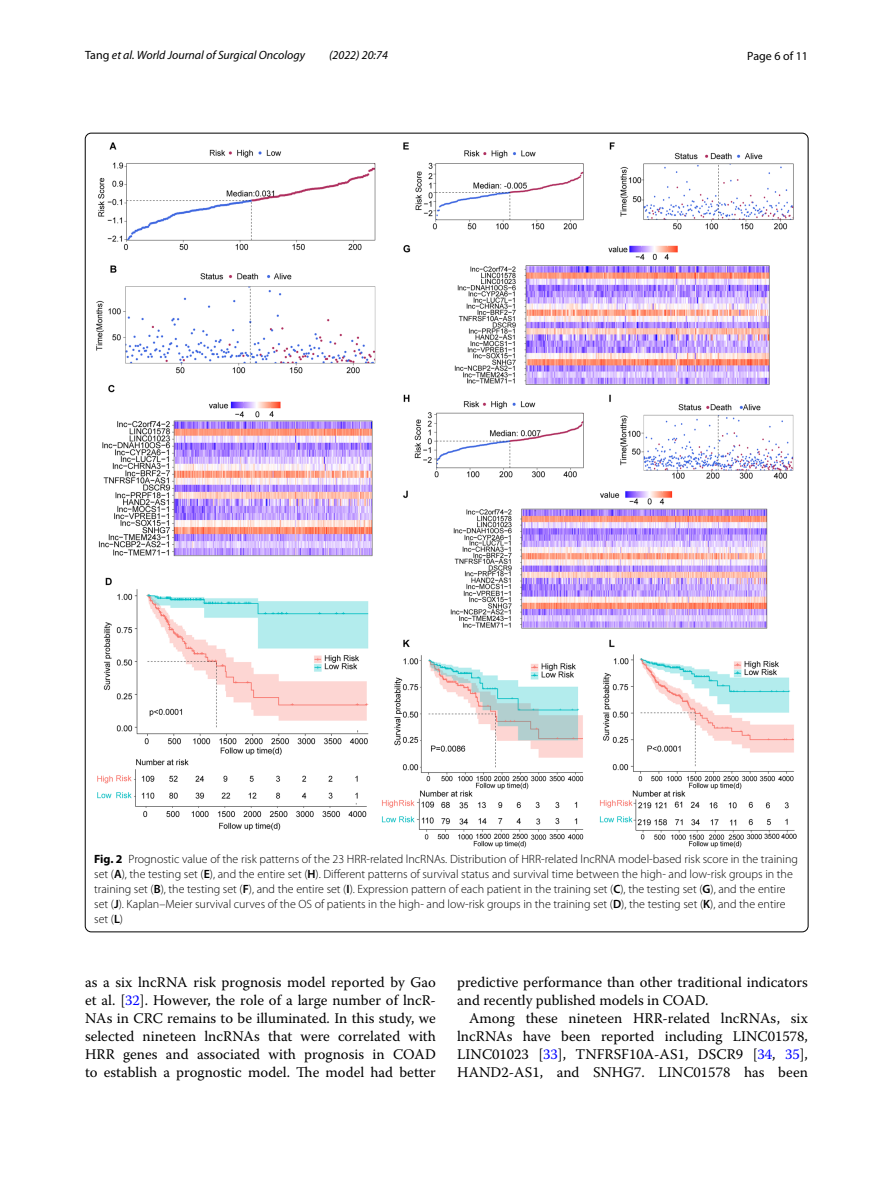
<style>
.page{position:relative;width:893px;height:1187px;background:#fff}
.page>*{position:absolute;margin:0;border:0;box-sizing:border-box;transform-origin:0 0}
.t1{font:14.7px/18px "Warnock Pro";color:#000;text-align:justify}
.t2{font:300 12px/15px "Myriad Pro";color:#000}
.t3{font:italic 12px "Myriad Pro";color:#000}
.t4{font:12px "Myriad Pro";color:#000}
.s1{font-style:normal}
.s2{font-weight:700}
.s3{font-weight:600}
.s4{color:#00f}
</style>
<div class="page">
<img style="left:96px;top:142px;width:701px;height:705px">
<p class="t3" style="left:85px;top:48px;width:222px"><span class="s1">Tang</span> et al. World Journal of Surgical Oncology</p>
<p class="t3" style="left:329px;top:48px;width:60px">(2022) 20:74</p>
<p class="t4" style="left:747px;top:48px;width:62px">Page 6 of 11</p>
<p class="t2" style="left:94px;top:851px;width:705px"><span class="s2">Fig. 2</span> Prognostic value of the risk patterns of the 23 HRR-related lncRNAs. Distribution of HRR-related lncRNA model-based risk score in the training set (<span class="s3">A</span>), the testing set (<span class="s3">E</span>), and the entire set (<span class="s3">H</span>). Different patterns of survival status and survival time between the high- and low-risk groups in the training set (<span class="s3">B</span>), the testing set (<span class="s3">F</span>), and the entire set (<span class="s3">I</span>). Expression pattern of each patient in the training set (<span class="s3">C</span>), the testing set (<span class="s3">G</span>), and the entire set (<span class="s3">J</span>). Kaplan–Meier survival curves of the OS of patients in the high- and low-risk groups in the training set (<span class="s3">D</span>), the testing set (<span class="s3">K</span>), and the entire set (<span class="s3">L</span>)</p>
<p class="t1" style="left:85px;top:972px;width:352px">as a six lncRNA risk prognosis model reported by Gao et al. [<span class="s4">32</span>]. However, the role of a large number of lncR-NAs in CRC remains to be illuminated. In this study, we selected nineteen lncRNAs that were correlated with HRR genes and associated with prognosis in COAD to establish a prognostic model. The model had better</p>
<p class="t1" style="left:457px;top:972px;width:352px">predictive performance than other traditional indicators and recently published models in COAD.</p>
<p class="t1" style="left:457px;top:1008px;width:352px;text-indent:12px">Among these nineteen HRR-related lncRNAs, six lncRNAs have been reported including LINC01578, LINC01023 [<span class="s4">33</span>], TNFRSF10A-AS1, DSCR9 [<span class="s4">34</span>, <span class="s4">35</span>], HAND2-AS1, and SNHG7. LINC01578 has been</p>
</div>
